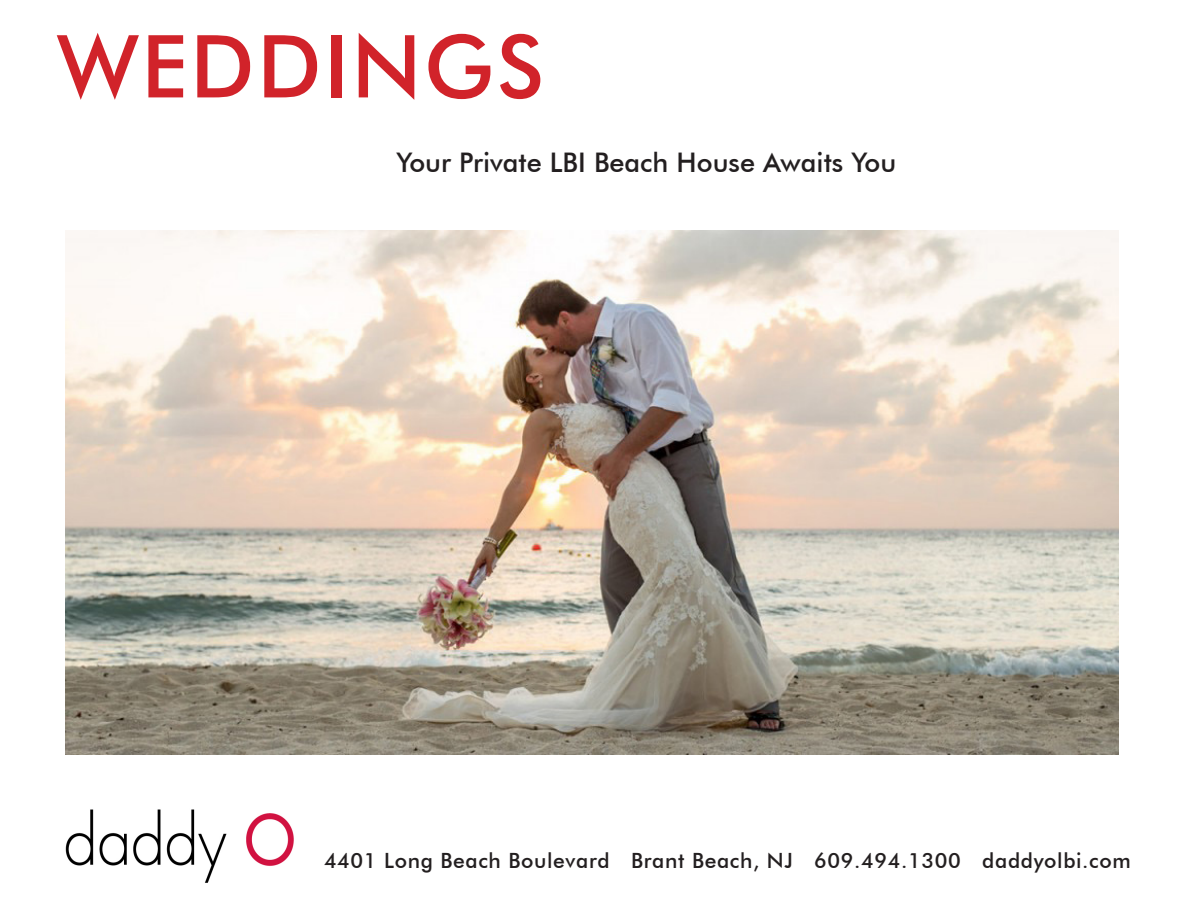
<style>
.page{position:relative;width:1188px;height:918px;background:#fff}
.page>*{position:absolute;margin:0;border:0;box-sizing:border-box;transform-origin:0 0}
.t1{font:500 87px "Futura BT";letter-spacing:.03em;color:#d1232a}
.t2{font:500 27px "Futura BT";color:#231f20}
.t3{font:500 21px "Futura BT";letter-spacing:.03em;color:#231f20}
</style>
<div class="page">
<img style="left:65px;top:809px;width:229px;height:74px">
<img style="left:66px;top:230px;width:1053px;height:524px">
<p class="t1" style="left:57px;top:14px;width:489px">WEDDINGS</p>
<p class="t2" style="left:396px;top:146px;width:501px">Your Private LBI Beach House Awaits You</p>
<p class="t3" style="left:324px;top:848px;width:808px">4401 Long Beach Boulevard Brant Beach, NJ 609.494.1300 daddyolbi.com</p>
</div>
